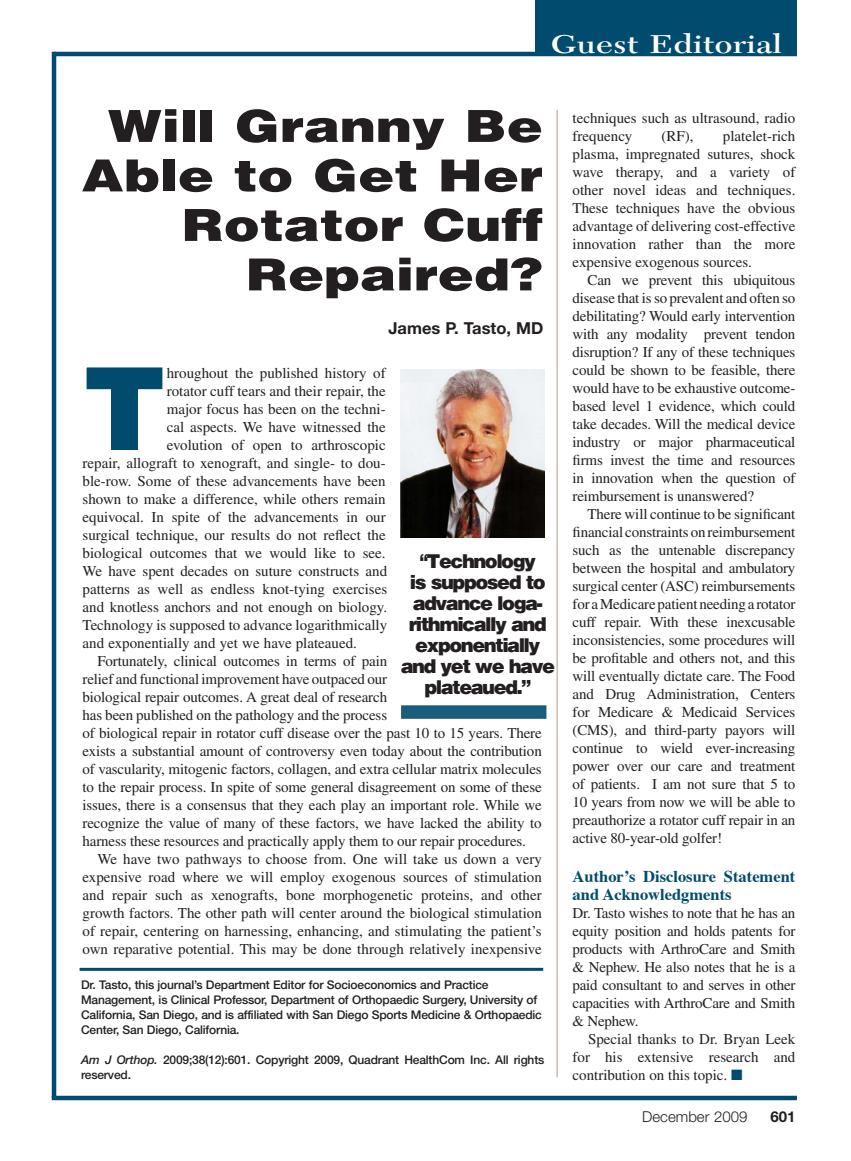
<style>
.page{position:relative;width:851px;height:1161px;background:#fff}
.page>*{position:absolute;margin:0;border:0;box-sizing:border-box;transform-origin:0 0}
.t1{font:900 116.55px "Helvetica";color:#004b6e}
.t2{font:900 45px/49.5px "Helvetica";letter-spacing:-.01em;color:#231f20;text-align:right;scale:1.22 1}
.t3{font:600 27px "New Caledonia";letter-spacing:.015em;color:#fff;scale:1.25 1}
.t4{font:900 19.5px/21px "Helvetica";letter-spacing:-.08em;color:#231f20;text-align:center;scale:.85 1}
.t5{font:700 16.5px/18px "Times";color:#004b6e}
.t6{font:700 16.5px "Helvetica Neue";color:#231f20}
.t7{font:15px/18px "Times";color:#231f20;text-align:justify}
.t8{font:300 15px "Helvetica Neue";color:#231f20}
.t9{font:700 15px "Helvetica Neue";color:#231f20}
.t10{font:500 12px/15px "Helvetica Neue";letter-spacing:-.015em;color:#231f20}
.s1{font-style:italic}
.s2{color:#004b6e}
</style>
<div class="page">
<img style="left:400px;top:369px;width:145px;height:169px">
<hr style="left:80px;top:968px;width:463px;height:3px;background:#004b6e">
<hr style="left:52px;top:1096px;width:744px;height:4px;background:#004b6e">
<hr style="left:52px;top:52px;width:4px;height:1046px;background:#004b6e">
<hr style="left:54px;top:52px;width:742px;height:4px;background:#004b6e">
<div style="left:401px;top:705px;width:145px;height:14px;background:#1a5d7c"></div>
<div style="left:536px;top:0;width:260px;height:54px;background:#004b6e"></div>
<hr style="left:556px;top:110px;width:2px;height:968px;background:#cabfad">
<h3 class="t3" style="left:550px;top:28px;width:186px">Guest Editorial</h3>
<h2 class="t2" style="left:82px;top:101px;width:380px">Will Granny Be<br>Able to Get Her<br>Rotator Cuff<br>Repaired?</h2>
<p class="t6" style="left:388px;top:318px;width:156px">James P. Tasto, MD</p>
<h1 class="t1" style="left:82px;top:338px;width:86px">T</h1>
<p class="t7" style="left:167px;top:364px;width:220px">hroughout the published history of</p>
<p class="t7" style="left:167px;top:382px;width:220px">rotator cuff tears and their repair, the</p>
<p class="t7" style="left:167px;top:400px;width:220px">major focus has been on the techni-</p>
<p class="t7" style="left:167px;top:418px;width:220px">cal aspects. We have witnessed the</p>
<p class="t7" style="left:167px;top:436px;width:220px">evolution of open to arthroscopic</p>
<p class="t7" style="left:82px;top:454px;width:305px">repair, allograft to xenograft, and single- to dou-</p>
<p class="t7" style="left:82px;top:472px;width:304px">ble-row. Some of these advancements have been</p>
<p class="t7" style="left:82px;top:490px;width:304px">shown to make a difference, while others remain</p>
<p class="t7" style="left:82px;top:508px;width:304px">equivocal. In spite of the advancements in our</p>
<p class="t7" style="left:82px;top:526px;width:304px">surgical technique, our results do not reflect the</p>
<p class="t7" style="left:82px;top:544px;width:305px">biological outcomes that we would like to see.</p>
<p class="t7" style="left:82px;top:562px;width:306px">We have spent decades on suture constructs and</p>
<p class="t7" style="left:82px;top:580px;width:306px">patterns as well as endless knot-tying exercises</p>
<p class="t7" style="left:82px;top:598px;width:306px">and knotless anchors and not enough on biology.</p>
<p class="t7" style="left:82px;top:616px;width:306px">Technology is supposed to advance logarithmically</p>
<p class="t7" style="left:82px;top:634px;width:276px">and exponentially and yet we have plateaued.</p>
<p class="t7" style="left:98px;top:652px;width:291px">Fortunately, clinical outcomes in terms of pain</p>
<p class="t7" style="left:82px;top:670px;width:306px">relief and functional improvement have outpaced our</p>
<p class="t7" style="left:82px;top:688px;width:306px">biological repair outcomes. A great deal of research</p>
<p class="t7" style="left:82px;top:706px;width:306px">has been published on the pathology and the process</p>
<p class="t7" style="left:82px;top:724px;width:460px">of biological repair in rotator cuff disease over the past 10 to 15 years. There</p>
<p class="t7" style="left:82px;top:742px;width:461px">exists a substantial amount of controversy even today about the contribution</p>
<p class="t7" style="left:82px;top:760px;width:460px">of vascularity, mitogenic factors, collagen, and extra cellular matrix molecules</p>
<p class="t7" style="left:82px;top:778px;width:460px">to the repair process. In spite of some general disagreement on some of these</p>
<p class="t7" style="left:82px;top:796px;width:460px">issues, there is a consensus that they each play an important role. While we</p>
<p class="t7" style="left:82px;top:814px;width:460px">recognize the value of many of these factors, we have lacked the ability to</p>
<p class="t7" style="left:82px;top:832px;width:445px">harness these resources and practically apply them to our repair procedures.</p>
<p class="t7" style="left:98px;top:850px;width:446px">We have two pathways to choose from. One will take us down a very</p>
<p class="t7" style="left:82px;top:868px;width:461px">expensive road where we will employ exogenous sources of stimulation</p>
<p class="t7" style="left:82px;top:886px;width:461px">and repair such as xenografts, bone morphogenetic proteins, and other</p>
<p class="t7" style="left:82px;top:904px;width:461px">growth factors. The other path will center around the biological stimulation</p>
<p class="t7" style="left:82px;top:922px;width:460px">of repair, centering on harnessing, enhancing, and stimulating the patient’s</p>
<p class="t7" style="left:82px;top:940px;width:461px">own reparative potential. This may be done through relatively inexpensive</p>
<h3 class="t4" style="left:400px;top:550px;width:183px">“Technology<br>is supposed to advance loga&shy;rithmically and exponentially and yet we have plateaued.”</h3>
<p class="t10" style="left:81px;top:977px;width:462px">Dr. Tasto, this journal’s Department Editor for Socioeconomics and Practice Management, is Clinical Professor, Department of Orthopaedic Surgery, University of California, San Diego, and is affiliated with San Diego Sports Medicine &amp; Orthopaedic Center, San Diego, California.</p>
<p class="t10" style="left:81px;top:1052px;width:465px"><span class="s1">Am J Orthop.</span> 2009;38(12):601. Copyright 2009, Quadrant HealthCom Inc. All rights reserved.</p>
<p class="t7" style="left:572px;top:109px;width:224px">techniques such as ultrasound, radio frequency</p>
<p class="t7" style="left:572px;top:127px;width:224px;text-indent:150px">platelet-rich plasma, impregnated sutures, shock wave therapy, and a variety of other novel ideas and techniques.<br>These techniques have the obvious advantage of delivering cost-effective innovation rather than the more expensive exogenous sources.</p>
<p class="t7" style="left:572px;top:271px;width:224px;text-indent:15px">Can we prevent this ubiquitous disease that is so prevalent and often so debilitating? Would early intervention with any modality prevent tendon disruption? If any of these techniques could be shown to be feasible, there would have to be exhaustive outcome&shy;based level 1 evidence, which could take decades. Will the medical device industry or major pharmaceutical firms invest the time and resources in innovation when the question of reimbursement is unanswered?</p>
<p class="t7" style="left:572px;top:505px;width:224px;text-indent:15px">There will continue to be significant financial constraints on reimbursement such as the untenable discrepancy between the hospital and ambulatory surgical center (ASC) reimbursements for a Medicare patient needing a rotator cuff repair. With these inexcusable inconsistencies, some procedures will be profitable and others not, and this will eventually dictate care. The Food and Drug Administration, Centers for Medicare &amp; Medicaid Services (CMS), and third-party payors will continue to wield ever-increasing power over our care and treatment of patients. I am not sure that 5 to 10 years from now we will be able to preauthorize a rotator cuff repair in an active 80-year-old golfer!</p>
<p class="t5" style="left:572px;top:866px;width:224px">Author’s Disclosure Statement and Acknowledgments</p>
<p class="t7" style="left:572px;top:904px;width:224px">Dr. Tasto wishes to note that he has an equity position and holds patents for products with ArthroCare and Smith &amp; Nephew. He also notes that he is a paid consultant to and serves in other capacities with ArthroCare and Smith &amp; Nephew.</p>
<p class="t7" style="left:572px;top:1030px;width:224px;text-indent:15px">Special thanks to Dr. Bryan Leek for his extensive research and contribution on this topic. <span class="s2">■</span></p>
<p class="t7" style="left:661px;top:127px;width:34px">(RF),</p>
<p class="t8" style="left:642px;top:1107px;width:107px">December 2009</p>
<p class="t9" style="left:770px;top:1107px;width:27px">601</p>
</div>
